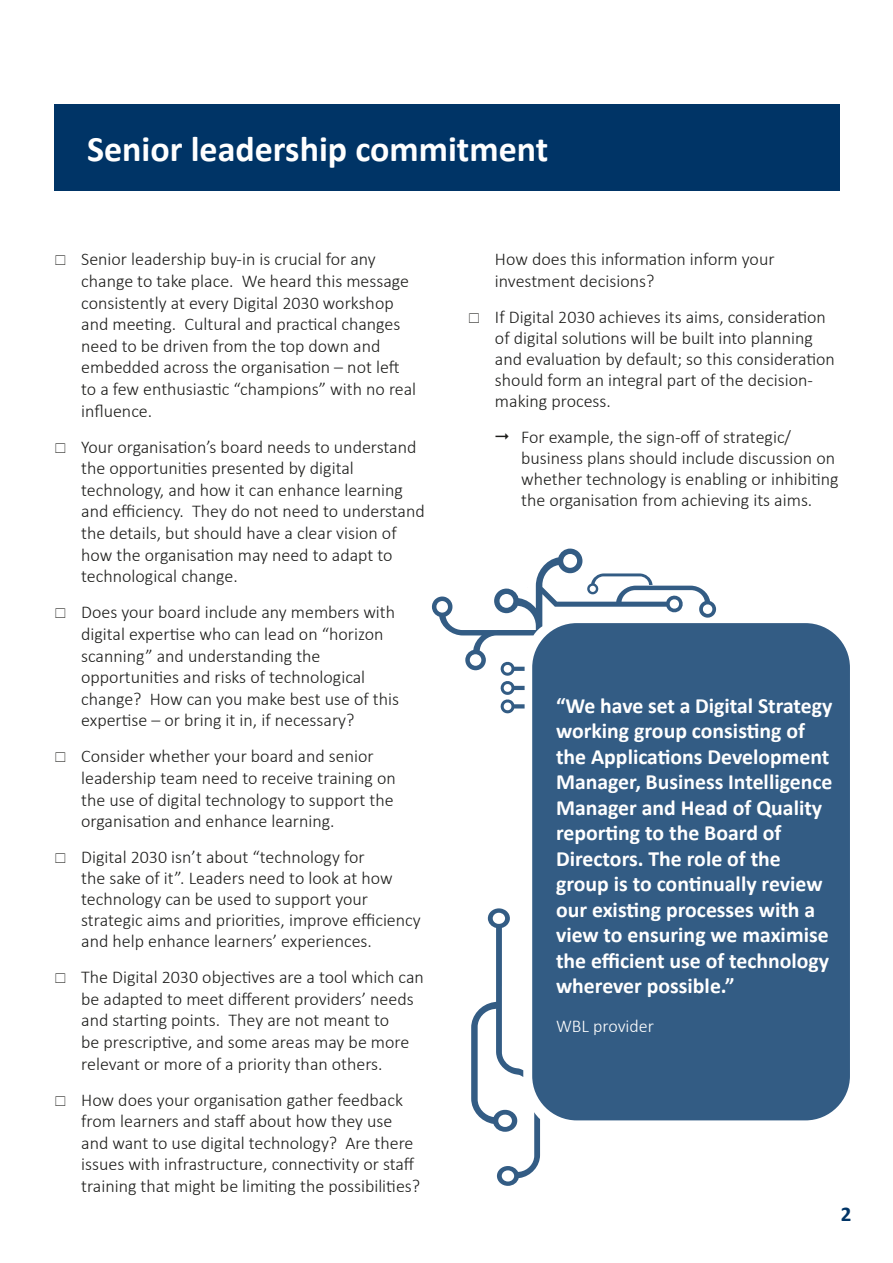
<style>
.page{position:relative;width:893px;height:1263px;background:#fff}
.page>*{position:absolute;margin:0;border:0;box-sizing:border-box;transform-origin:0 0}
.t1{font:700 36px "Calibri";color:#fff}
.t2{font:700 21.75px/25.5px "Calibri";color:#fff}
.t3{font:700 21px "Calibri";color:#003466}
.t4{font:300 18px/21.6px "Calibri";color:#1d1d1b}
.t5{font:300 18px "Calibri";color:#fff}
</style>
<div class="page">
<div style="left:54px;top:105px;width:785px;height:86px;background:#003466"></div>
<svg style="left:471px;top:908px;width:69px;height:278px"></svg>
<svg style="left:432px;top:549px;width:284px;height:165px"></svg>
<div style="left:532px;top:623px;width:318px;height:497px;background:#335c84"></div>
<h1 class="t1" style="left:87px;top:126px;width:463px">Senior leadership commitment</h1>
<p class="t4" style="left:81px;top:248px;width:337px">Senior leadership buy-in is crucial for any change to take place. We heard this message consistently at every Digital 2030 workshop and meeting. Cultural and practical changes need to be driven from the top down and embedded across the organisation – not left to a few enthusiastic “champions” with no real influence.</p>
<p class="t4" style="left:81px;top:435px;width:345px">Your organisation’s board needs to understand the opportunities presented by digital technology, and how it can enhance learning and efficiency. They do not need to understand the details, but should have a clear vision of how the organisation may need to adapt to technological change.</p>
<p class="t4" style="left:81px;top:601px;width:319px">Does your board include any members with digital expertise who can lead on “horizon scanning” and understanding the opportunities and risks of technological change? How can you make best use of this expertise – or bring it in, if necessary?</p>
<p class="t4" style="left:81px;top:745px;width:316px">Consider whether your board and senior leadership team need to receive training on the use of digital technology to support the organisation and enhance learning.</p>
<p class="t4" style="left:81px;top:846px;width:341px;line-height:21px">Digital 2030 isn’t about “technology for<br>the sake of it”. Leaders need to look at how technology can be used to support your strategic aims and priorities, improve efficiency and help enhance learners’ experiences.</p>
<p class="t4" style="left:81px;top:965px;width:344px">The Digital 2030 objectives are a tool which can be adapted to meet different providers’ needs and starting points. They are not meant to<br>be prescriptive, and some areas may be more relevant or more of a priority than others.</p>
<p class="t4" style="left:81px;top:1088px;width:341px">How does your organisation gather feedback from learners and staff about how they use and want to use digital technology? Are there issues with infrastructure, connectivity or staff training that might be limiting the possibilities?</p>
<p class="t4" style="left:495px;top:248px;width:281px">How does this information inform your investment decisions?</p>
<p class="t4" style="left:495px;top:306px;width:341px;line-height:21px">If Digital 2030 achieves its aims, consideration of digital solutions will be built into planning and evaluation by default; so this consideration should form an integral part of the decision&shy;making process.</p>
<p class="t4" style="left:521px;top:426px;width:319px;line-height:21px">For example, the sign-off of strategic/ business plans should include discussion on whether technology is enabling or inhibiting the organisation from achieving its aims.</p>
<p class="t2" style="left:556px;top:693px;width:278px">“We have set a Digital Strategy working group consisting of the Applications Development<br>Manager, Business Intelligence<br>Manager and Head of Quality reporting to the Board of<br>Directors. The role of the group is to continually review our existing processes with a view to ensuring we maximise the efficient use of technology wherever possible.”</p>
<p class="t5" style="left:556px;top:1015px;width:99px">WBL provider</p>
<p class="t3" style="left:841px;top:1201px;width:12px">2</p>
</div>
